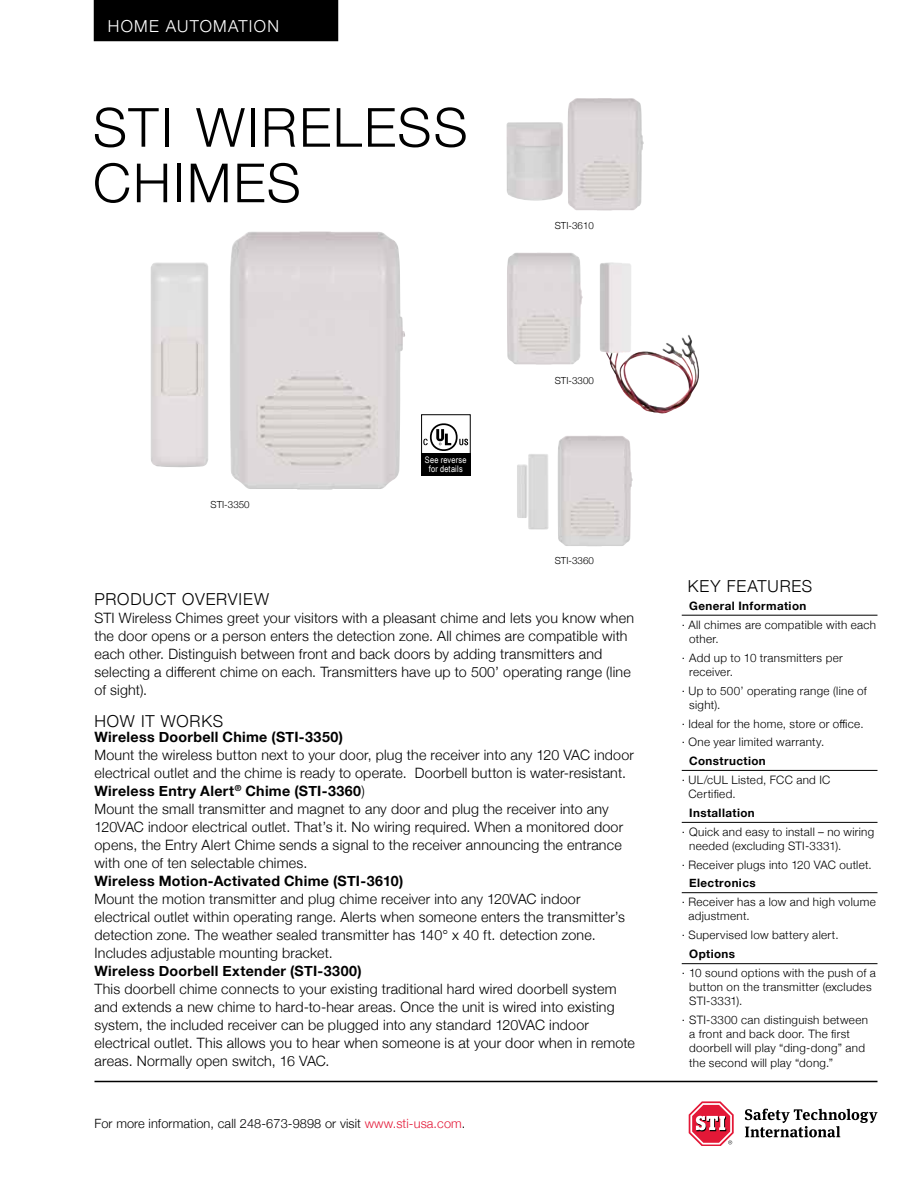
<style>
.page{position:relative;width:918px;height:1188px;background:#fff}
.page>*{position:absolute;margin:0;border:0;box-sizing:border-box;transform-origin:0 0}
.t1{font:300 54px/55.5px "Helvetica Neue";letter-spacing:.035em;color:#000}
.t2{font:300 16.5px "Helvetica Neue";letter-spacing:.05em;color:#000}
.t3{font:300 16.5px "Helvetica Neue";letter-spacing:.075em;color:#fff}
.t4{font:300 14.25px/18px "Helvetica Neue";letter-spacing:.015em;color:#000}
.t5{font:700 14.25px "Helvetica Neue";letter-spacing:.02em;color:#000}
.t6{font:300 12.75px "Helvetica Neue";letter-spacing:.01em;color:#000}
.t7{font:300 11.7px/14.2px "Helvetica Neue";letter-spacing:.025em;color:#000}
.t8{font:700 11.7px "Helvetica Neue";letter-spacing:.035em;color:#000}
.t9{font:300 9.75px "Helvetica Neue";color:#000}
.t10{font:9px/9px "Arial Narrow";letter-spacing:.025em;color:#fff;text-align:center}
.s1{font-weight:700}
.s2{color:#e31837}
</style>
<div class="page">
<div style="left:94px;top:0;width:244px;height:41px;background:#000"></div>
<hr style="left:94px;top:1081px;width:784px;height:1px;background:#000">
<svg style="left:745px;top:1109px;width:133px;height:28px"></svg>
<svg style="left:689px;top:1101px;width:45px;height:45px"></svg>
<div style="left:421px;top:453px;width:49px;height:23px;background:#000"></div>
<hr style="left:682px;top:615px;width:196px;height:1px;background:#000">
<hr style="left:682px;top:770px;width:196px;height:1px;background:#000">
<hr style="left:682px;top:822px;width:196px;height:1px;background:#000">
<hr style="left:682px;top:892px;width:196px;height:1px;background:#000">
<hr style="left:682px;top:963px;width:196px;height:1px;background:#000">
<img style="left:151px;top:231px;width:254px;height:259px">
<img style="left:517px;top:435px;width:116px;height:111px">
<img style="left:507px;top:98px;width:137px;height:113px">
<img style="left:507px;top:253px;width:193px;height:161px">
<svg style="left:423px;top:423px;width:45px;height:28px"></svg>
<div style="left:421px;top:415px;width:49px;height:61px;border:1px solid #000"></div>
<p class="t3" style="left:108px;top:13px;width:173px">HOME AUTOMATION</p>
<h1 class="t1" style="left:93px;top:96px;width:376px">STI WIRELESS<br>CHIMES</h1>
<p class="t9" style="left:555px;top:218px;width:41px">STI-3610</p>
<p class="t9" style="left:211px;top:497px;width:41px">STI-3350</p>
<p class="t10" style="left:425px;top:455px;width:43px">See reverse for details</p>
<p class="t9" style="left:555px;top:373px;width:41px">STI-3300</p>
<p class="t9" style="left:555px;top:553px;width:41px">STI-3360</p>
<p class="t2" style="left:94px;top:585px;width:176px">PRODUCT OVERVIEW</p>
<p class="t4" style="left:94px;top:608px;width:541px">STI Wireless Chimes greet your visitors with a pleasant chime and lets you know when the door opens or a person enters the detection zone. All chimes are compatible with each other. Distinguish between front and back doors by adding transmitters and selecting a different chime on each. Transmitters have up to 500’ operating range (line of sight).</p>
<p class="t2" style="left:94px;top:708px;width:130px">HOW IT WORKS</p>
<p class="t5" style="left:94px;top:726px;width:250px">Wireless Doorbell Chime (STI-3350)</p>
<p class="t4" style="left:94px;top:745px;width:541px">Mount the wireless button next to your door, plug the receiver into any 120 VAC indoor electrical outlet and the chime is ready to operate. Doorbell button is water-resistant.<br><span class="s1">Wireless Entry Alert</span><sup>®</sup> <span class="s1">Chime (STI-3360</span>)<br>Mount the small transmitter and magnet to any door and plug the receiver into any 120VAC indoor electrical outlet. That’s it. No wiring required. When a monitored door opens, the Entry Alert Chime sends a signal to the receiver announcing the entrance with one of ten selectable chimes.</p>
<p class="t5" style="left:95px;top:870px;width:310px">Wireless Motion-Activated Chime (STI-3610)</p>
<p class="t4" style="left:95px;top:889px;width:532px">Mount the motion transmitter and plug chime receiver into any 120VAC indoor electrical outlet within operating range. Alerts when someone enters the transmitter’s detection zone. The weather sealed transmitter has 140° x 40 ft. detection zone.<br>Includes adjustable mounting bracket.</p>
<p class="t5" style="left:95px;top:959px;width:269px">Wireless Doorbell Extender (STI-3300)</p>
<p class="t4" style="left:95px;top:979px;width:542px">This doorbell chime connects to your existing traditional hard wired doorbell system and extends a new chime to hard-to-hear areas. Once the unit is wired into existing system, the included receiver can be plugged into any standard 120VAC indoor electrical outlet. This allows you to hear when someone is at your door when in remote areas. Normally open switch, 16 VAC.</p>
<p class="t6" style="left:94px;top:1113px;width:372px">For more information, call 248-673-9898 or visit <span class="s2">www.sti-usa.com</span>.</p>
<p class="t2" style="left:688px;top:573px;width:126px">KEY FEATURES</p>
<p class="t8" style="left:689px;top:596px;width:119px">General Information</p>
<p class="t7" style="left:689px;top:616px;width:188px;text-indent:-7px">· All chimes are compatible with each other.</p>
<p class="t7" style="left:689px;top:649px;width:155px;text-indent:-7px">· Add up to 10 transmitters per receiver.</p>
<p class="t7" style="left:689px;top:682px;width:179px;text-indent:-7px">· Up to 500’ operating range (line of sight).</p>
<p class="t7" style="left:682px;top:713px;width:183px;line-height:18.8px">· Ideal for the home, store or office. · One year limited warranty.</p>
<p class="t8" style="left:689px;top:752px;width:78px">Construction</p>
<p class="t7" style="left:688px;top:772px;width:144px;text-indent:-7px">· UL/cUL Listed, FCC and IC<br>Certified.</p>
<p class="t8" style="left:689px;top:803px;width:67px">Installation</p>
<p class="t7" style="left:689px;top:823px;width:186px;text-indent:-7px">· Quick and easy to install – no wiring needed (excluding STI-3331).</p>
<p class="t7" style="left:682px;top:856px;width:192px">· Receiver plugs into 120 VAC outlet.</p>
<p class="t8" style="left:689px;top:874px;width:68px">Electronics</p>
<p class="t7" style="left:688px;top:894px;width:189px;text-indent:-7px">· Receiver has a low and high volume adjustment.</p>
<p class="t7" style="left:682px;top:927px;width:158px">· Supervised low battery alert.</p>
<p class="t8" style="left:689px;top:944px;width:47px">Options</p>
<p class="t7" style="left:689px;top:964px;width:188px;text-indent:-7px">· 10 sound options with the push of a button on the transmitter (excludes<br>STI-3331).</p>
<p class="t7" style="left:689px;top:1012px;width:180px;text-indent:-7px">· STI-3300 can distinguish between a front and back door. The first doorbell will play “ding-dong” and the second will play “dong.”</p>
</div>
